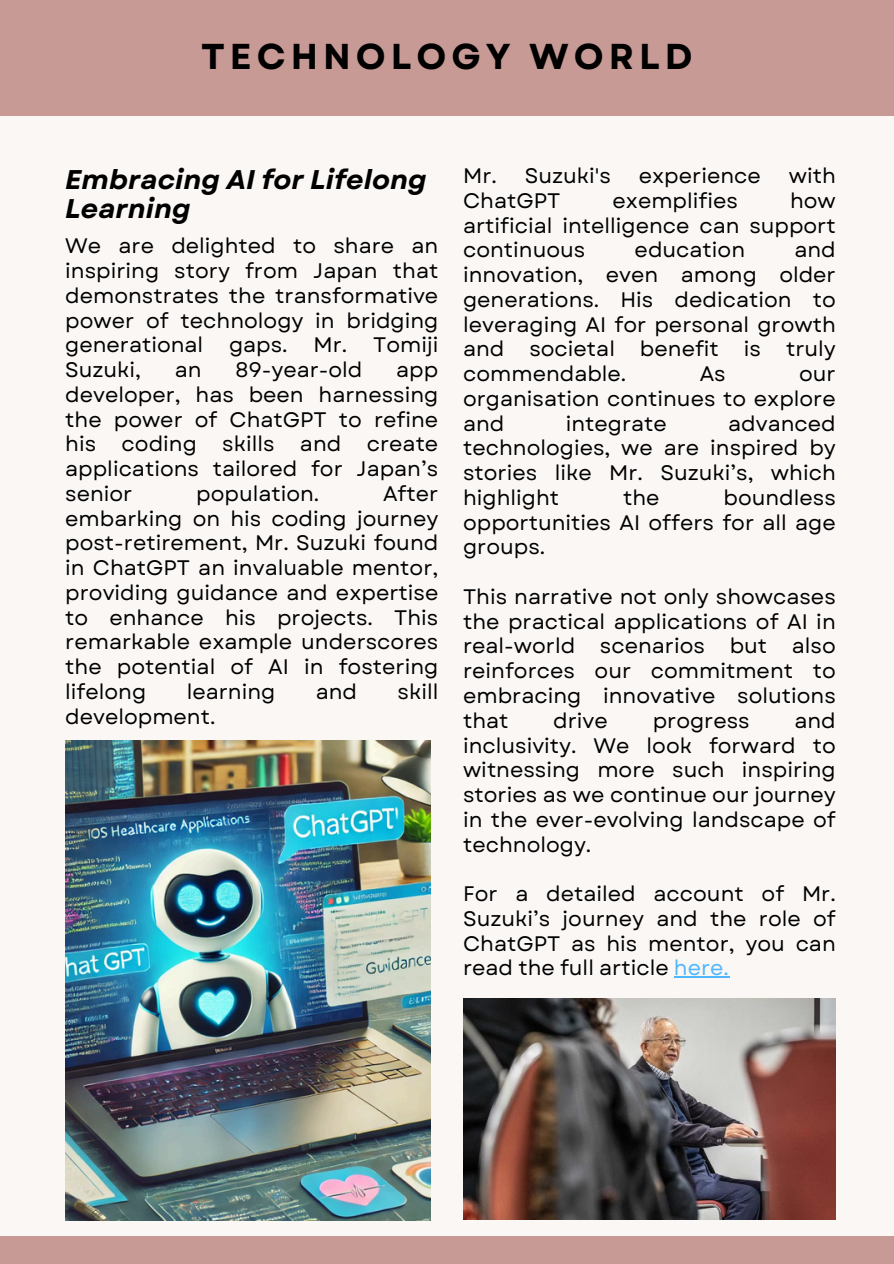
<style>
.page{position:relative;width:894px;height:1264px;background:#fff}
.page>*{position:absolute;margin:0;border:0;box-sizing:border-box;transform-origin:0 0}
.t1{font:700 35.85px "Garet";letter-spacing:.14em;color:#000}
.t2{font:italic 700 27px/29.2px "Garet";color:#000}
.t3{font:21px/24.8px "Garet";color:#000;text-align:justify}
.s1{color:#4fb7ff}
</style>
<div class="page">
<div style="left:0;top:0;width:893px;height:1263px;background:#faf7f5"></div>
<img style="left:65px;top:741px;width:365px;height:479px">
<img style="left:463px;top:998px;width:372px;height:221px">
<hr style="left:673px;top:976px;width:55px;height:1px;background:#4fb7ff">
<div style="left:0;top:0;width:893px;height:115px;background:#c79a95"></div>
<div style="left:0;top:1236px;width:893px;height:27px;background:#c79a95"></div>
<p class="t1" style="left:201px;top:30px;width:493px">TECHNOLOGY WORLD</p>
<p class="t2" style="left:65px;top:165px;width:363px">Embracing AI for Lifelong<br>Learning</p>
<p class="t3" style="left:65px;top:233px;width:374px">We are delighted to share an inspiring story from Japan that demonstrates the transformative power of technology in bridging generational gaps. Mr. Tomiji Suzuki,</p>
<p class="t3" style="left:175px;top:357px;width:28px">an</p>
<p class="t3" style="left:235px;top:357px;width:128px">89-year-old</p>
<p class="t3" style="left:65px;top:357px;width:374px;text-indent:331px">app developer, has been harnessing the power of ChatGPT to refine his coding skills and create applications tailored for Japan’s senior</p>
<p class="t3" style="left:65px;top:481px;width:374px;text-indent:318px">After embarking on his coding journey post-retirement, Mr. Suzuki found in ChatGPT an invaluable mentor, providing guidance and expertise to enhance his projects. This remarkable example underscores the potential of AI in fostering lifelong</p>
<p class="t3" style="left:196px;top:481px;width:125px">population.</p>
<p class="t3" style="left:187px;top:679px;width:90px">learning</p>
<p class="t3" style="left:316px;top:679px;width:43px">and</p>
<p class="t3" style="left:397px;top:679px;width:42px">skill</p>
<p class="t3" style="left:65px;top:704px;width:152px">development.</p>
<p class="t3" style="left:463px;top:163px;width:149px">Mr. Suzuki's</p>
<p class="t3" style="left:638px;top:163px;width:123px">experience</p>
<p class="t3" style="left:788px;top:163px;width:48px">with</p>
<p class="t3" style="left:463px;top:188px;width:99px">ChatGPT</p>
<p class="t3" style="left:612px;top:188px;width:127px">exemplifies</p>
<p class="t3" style="left:463px;top:188px;width:374px;text-indent:327px">how artificial intelligence can support continuous</p>
<p class="t3" style="left:463px;top:238px;width:374px;text-indent:331px">and innovation, even among older generations. His dedication to leveraging AI for personal growth and societal benefit is truly commendable.</p>
<p class="t3" style="left:634px;top:238px;width:112px">education</p>
<p class="t3" style="left:699px;top:361px;width:27px">As</p>
<p class="t3" style="left:463px;top:361px;width:374px;text-indent:336px">our organisation continues to explore and</p>
<p class="t3" style="left:463px;top:411px;width:374px;text-indent:265px">advanced technologies, we are inspired by stories like Mr. Suzuki’s, which highlight</p>
<p class="t3" style="left:565px;top:411px;width:103px">integrate</p>
<p class="t3" style="left:463px;top:485px;width:374px;text-indent:260px">boundless opportunities AI offers for all age groups.</p>
<p class="t3" style="left:463px;top:584px;width:374px">This narrative not only showcases the practical applications of AI in real-world scenarios but also reinforces our commitment to embracing innovative solutions that</p>
<p class="t3" style="left:623px;top:485px;width:38px">the</p>
<p class="t3" style="left:463px;top:708px;width:374px;text-indent:331px">and inclusivity. We look forward to witnessing more such inspiring stories as we continue our journey in the ever-evolving landscape of technology.</p>
<p class="t3" style="left:463px;top:881px;width:374px">For a detailed account of Mr.<br>Suzuki’s journey and the role of ChatGPT as his mentor, you can read the full article <span class="s1">here.</span></p>
<p class="t3" style="left:553px;top:708px;width:56px">drive</p>
<p class="t3" style="left:652px;top:708px;width:98px">progress</p>
</div>
